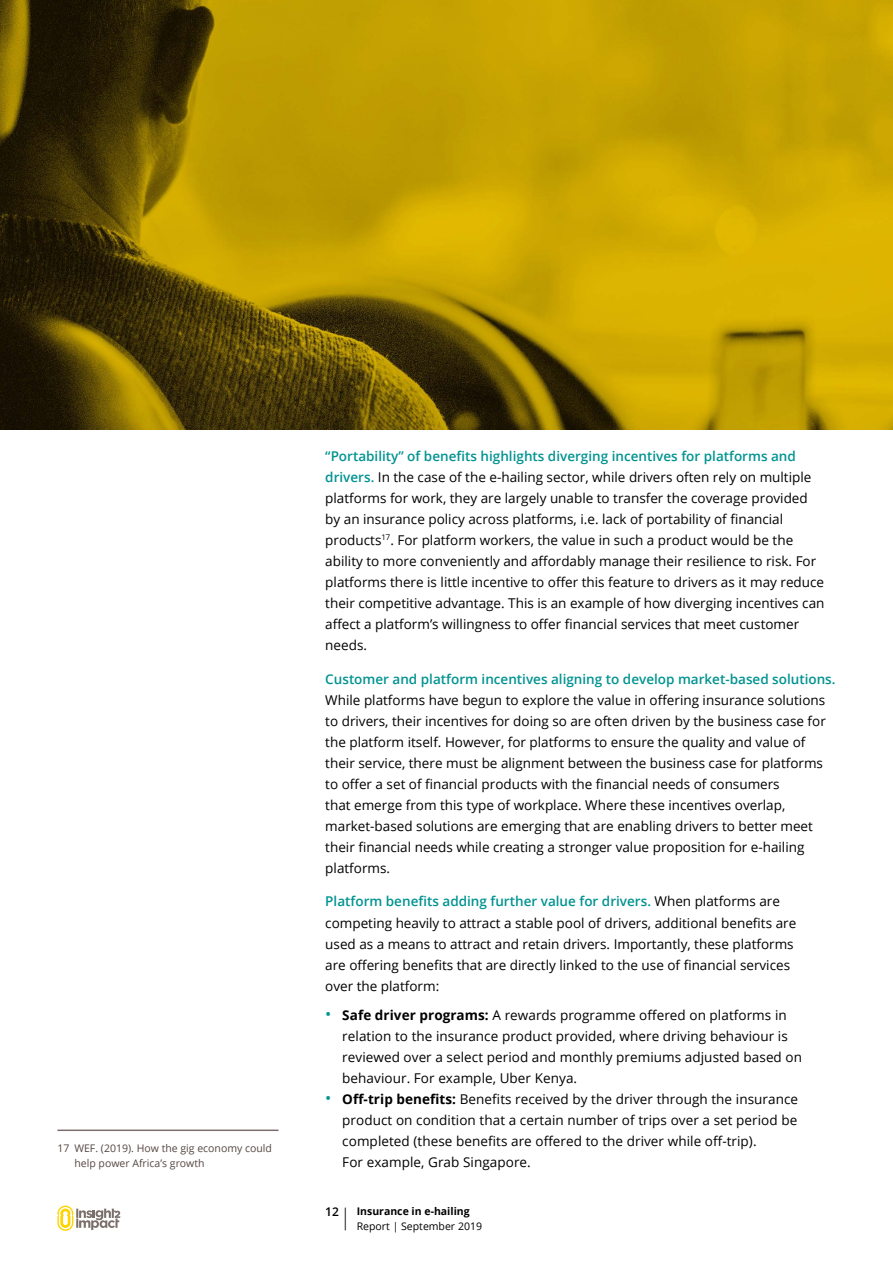
<style>
.page{position:relative;width:893px;height:1263px;background:#fff}
.page>*{position:absolute;margin:0;border:0;box-sizing:border-box;transform-origin:0 0}
.t1{font:13.5px/21px "Open Sans";color:#000}
.t2{font:600 13.5px "Open Sans";color:#009391}
.t3{font:10.5px/15px "Open Sans";color:#554742}
.t4{font:700 10.5px/14.7px "Open Sans";color:#000}
.s1{font-weight:600;color:#009391}
.s2{font-size:16.5px;color:#009391}
.s3{font-weight:700}
.s4{font-weight:600;font-size:12px}
.s5{font-weight:400;font-size:22.65px}
.s6{font-weight:400}
</style>
<div class="page">
<hr style="left:57px;top:1129px;width:222px;height:2px;background:#7b6f6b">
<img style="left:0;top:0;width:893px;height:429px">
<svg style="left:57px;top:1205px;width:63px;height:26px"></svg>
<p class="t3" style="left:74px;top:1141px;width:199px;text-indent:-17px">17 WEF. (2019). How the gig economy could help power Africa’s growth</p>
<p class="t1" style="left:325px;top:445px;width:501px"><span class="s1">“Portability” of benefits highlights diverging incentives for platforms and drivers.</span> In the case of the e-hailing sector, while drivers often rely on multiple platforms for work, they are largely unable to transfer the coverage provided by an insurance policy across platforms, i.e. lack of portability of financial products<sup>17</sup>. For platform workers, the value in such a product would be the ability to more conveniently and affordably manage their resilience to risk. For platforms there is little incentive to offer this feature to drivers as it may reduce their competitive advantage. This is an example of how diverging incentives can affect a platform’s willingness to offer financial services that meet customer needs.</p>
<p class="t2" style="left:325px;top:669px;width:512px">Customer and platform incentives aligning to develop market-based solutions.</p>
<p class="t1" style="left:325px;top:689px;width:502px">While platforms have begun to explore the value in offering insurance solutions to drivers, their incentives for doing so are often driven by the business case for the platform itself. However, for platforms to ensure the quality and value of their service, there must be alignment between the business case for platforms to offer a set of financial products with the financial needs of consumers<br>that emerge from this type of workplace. Where these incentives overlap, market-based solutions are emerging that are enabling drivers to better meet their financial needs while creating a stronger value proposition for e-hailing platforms.</p>
<p class="t1" style="left:325px;top:891px;width:472px"><span class="s1">Platform benefits adding further value for drivers.</span> When platforms are competing heavily to attract a stable pool of drivers, additional benefits are used as a means to attract and retain drivers. Importantly, these platforms are offering benefits that are directly linked to the use of financial services over the platform:</p>
<p class="t1" style="left:342px;top:1004px;width:461px;text-indent:-17px"><span class="s2">•</span> <span class="s3">Safe driver programs:</span> A rewards programme offered on platforms in relation to the insurance product provided, where driving behaviour is reviewed over a select period and monthly premiums adjusted based on behaviour. For example, Uber Kenya.</p>
<p class="t1" style="left:342px;top:1088px;width:457px;text-indent:-17px"><span class="s2">•</span> <span class="s3">Off-trip benefits:</span> Benefits received by the driver through the insurance product on condition that a certain number of trips over a set period be completed (these benefits are offered to the driver while off-trip).<br>For example, Grab Singapore.</p>
<p class="t4" style="left:357px;top:1203px;width:127px;text-indent:-32px"><span class="s4">12</span> <span class="s5">|</span> Insurance in e-hailing<br><span class="s6">Report | September 2019</span></p>
</div>
